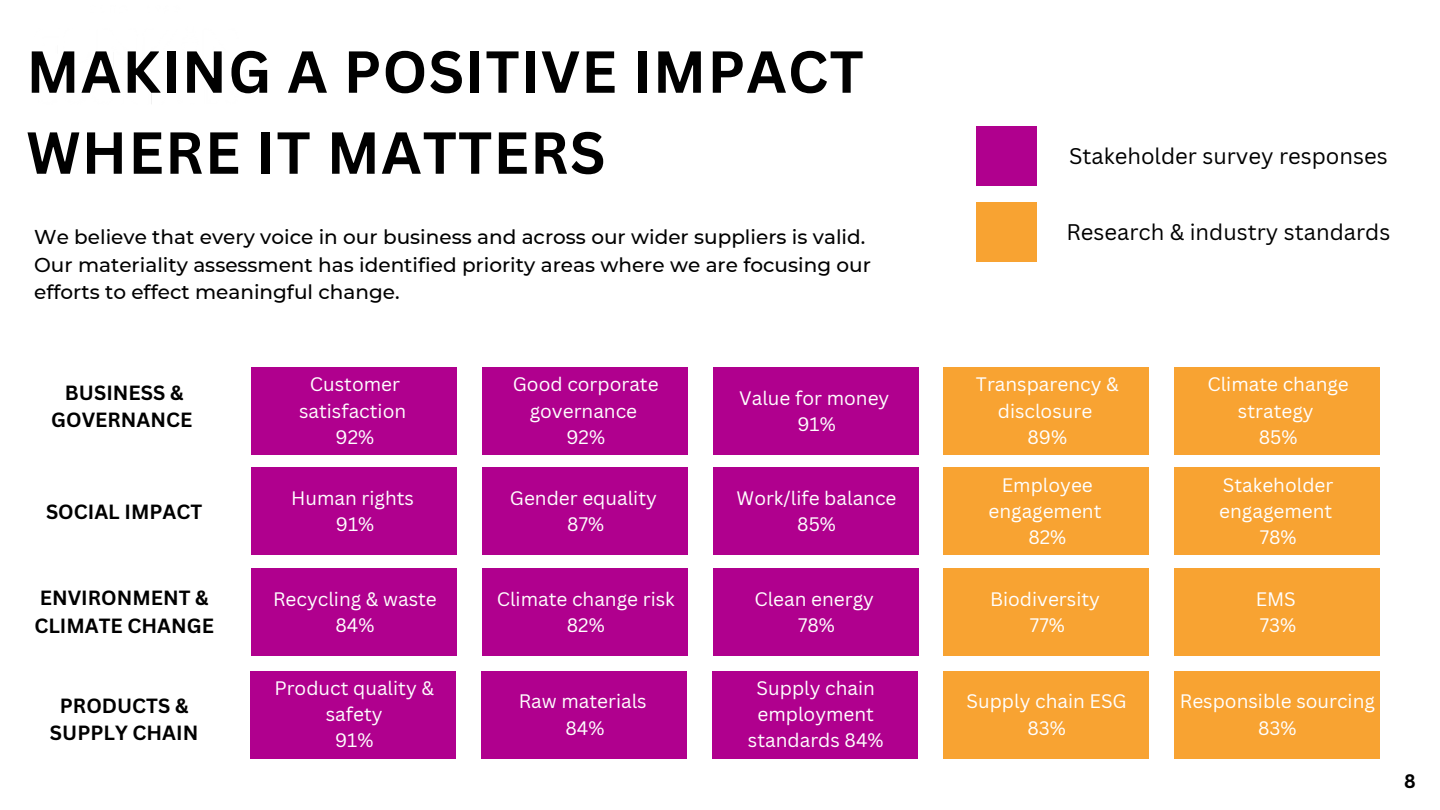
<style>
.page{position:relative;width:1440px;height:810px;background:#fff}
.page>*{position:absolute;margin:0;border:0;box-sizing:border-box;transform-origin:0 0}
.t1{font:700 57.9px/81px "Canva Sans";letter-spacing:.02em;color:#000}
.t2{font:22px "Canva Sans";color:#000}
.t3{font:500 20px/27.8px "Montserrat";color:#000}
.t4{font:700 20px/27.8px "Canva Sans";color:#000;text-align:center}
.t5{font:19px/26.2px "Canva Sans";color:#fff;text-align:center}
.t6{font:700 19px "Canva Sans";color:#000}
</style>
<div class="page">
<div style="left:252px;top:367px;width:205px;height:88px;background:#b0008e"></div>
<div style="left:482px;top:367px;width:205px;height:88px;background:#b0008e"></div>
<div style="left:713px;top:367px;width:205px;height:88px;background:#b0008e"></div>
<div style="left:944px;top:367px;width:205px;height:88px;background:#f8a332"></div>
<div style="left:1175px;top:367px;width:205px;height:88px;background:#f8a332"></div>
<div style="left:252px;top:468px;width:205px;height:87px;background:#b0008e"></div>
<div style="left:482px;top:468px;width:205px;height:87px;background:#b0008e"></div>
<div style="left:713px;top:468px;width:205px;height:87px;background:#b0008e"></div>
<div style="left:944px;top:468px;width:205px;height:87px;background:#f8a332"></div>
<div style="left:1175px;top:468px;width:205px;height:87px;background:#f8a332"></div>
<div style="left:252px;top:568px;width:205px;height:87px;background:#b0008e"></div>
<div style="left:482px;top:568px;width:205px;height:87px;background:#b0008e"></div>
<div style="left:713px;top:568px;width:205px;height:87px;background:#b0008e"></div>
<div style="left:944px;top:568px;width:205px;height:87px;background:#f8a332"></div>
<div style="left:1175px;top:568px;width:205px;height:87px;background:#f8a332"></div>
<div style="left:251px;top:671px;width:205px;height:87px;background:#b0008e"></div>
<div style="left:482px;top:671px;width:205px;height:87px;background:#b0008e"></div>
<div style="left:712px;top:671px;width:205px;height:87px;background:#b0008e"></div>
<div style="left:943px;top:671px;width:205px;height:87px;background:#f8a332"></div>
<div style="left:1174px;top:671px;width:205px;height:87px;background:#f8a332"></div>
<div style="left:976px;top:126px;width:61px;height:60px;background:#b0008e"></div>
<div style="left:976px;top:202px;width:61px;height:60px;background:#f8a332"></div>
<h1 class="t1" style="left:26px;top:30px;width:839px">MAKING A POSITIVE IMPACT<br>WHERE IT MATTERS</h1>
<p class="t3" style="left:34px;top:223px;width:838px">We believe that every voice in our business and across our wider suppliers is valid.<br>Our materiality assessment has identified priority areas where we are focusing our efforts to effect meaningful change.</p>
<p class="t2" style="left:1069px;top:140px;width:320px">Stakeholder survey responses</p>
<p class="t2" style="left:1066px;top:216px;width:326px">Research &amp; industry standards</p>
<p class="t4" style="left:51px;top:378px;width:143px">BUSINESS &amp;<br>GOVERNANCE</p>
<p class="t4" style="left:46px;top:497px;width:158px">SOCIAL IMPACT</p>
<p class="t4" style="left:34px;top:583px;width:181px;text-align:left">ENVIRONMENT &amp;<br>CLIMATE CHANGE</p>
<p class="t4" style="left:50px;top:691px;width:150px">PRODUCTS &amp;<br>SUPPLY CHAIN</p>
<p class="t5" style="left:299px;top:371px;width:109px">Customer satisfaction<br>92%</p>
<p class="t5" style="left:513px;top:371px;width:147px">Good corporate governance<br>92%</p>
<p class="t5" style="left:739px;top:384px;width:152px">Value for money<br>91%</p>
<p class="t5" style="left:291px;top:485px;width:124px">Human rights<br>91%</p>
<p class="t5" style="left:510px;top:485px;width:148px">Gender equality<br>87%</p>
<p class="t5" style="left:737px;top:485px;width:161px">Work/life balance<br>85%</p>
<p class="t5" style="left:976px;top:371px;width:144px">Transparency &amp; disclosure<br>89%</p>
<p class="t5" style="left:1207px;top:371px;width:143px">Climate change strategy<br>85%</p>
<p class="t5" style="left:989px;top:471px;width:115px">Employee engagement<br>82%</p>
<p class="t5" style="left:1219px;top:471px;width:116px">Stakeholder engagement<br>78%</p>
<p class="t5" style="left:273px;top:585px;width:165px">Recycling &amp; waste<br>84%</p>
<p class="t5" style="left:497px;top:585px;width:179px">Climate change risk<br>82%</p>
<p class="t5" style="left:754px;top:585px;width:121px">Clean energy<br>78%</p>
<p class="t5" style="left:990px;top:585px;width:111px">Biodiversity<br>77%</p>
<p class="t5" style="left:1256px;top:585px;width:42px;text-align:left">EMS<br>73%</p>
<p class="t5" style="left:274px;top:674px;width:161px">Product quality &amp; safety<br>91%</p>
<p class="t5" style="left:519px;top:688px;width:130px">Raw materials<br>84%</p>
<p class="t5" style="left:748px;top:674px;width:137px">Supply chain employment standards 84%</p>
<p class="t5" style="left:966px;top:688px;width:162px">Supply chain ESG<br>83%</p>
<p class="t5" style="left:1180px;top:688px;width:197px">Responsible sourcing<br>83%</p>
<p class="t6" style="left:1404px;top:768px;width:13px">8</p>
</div>
